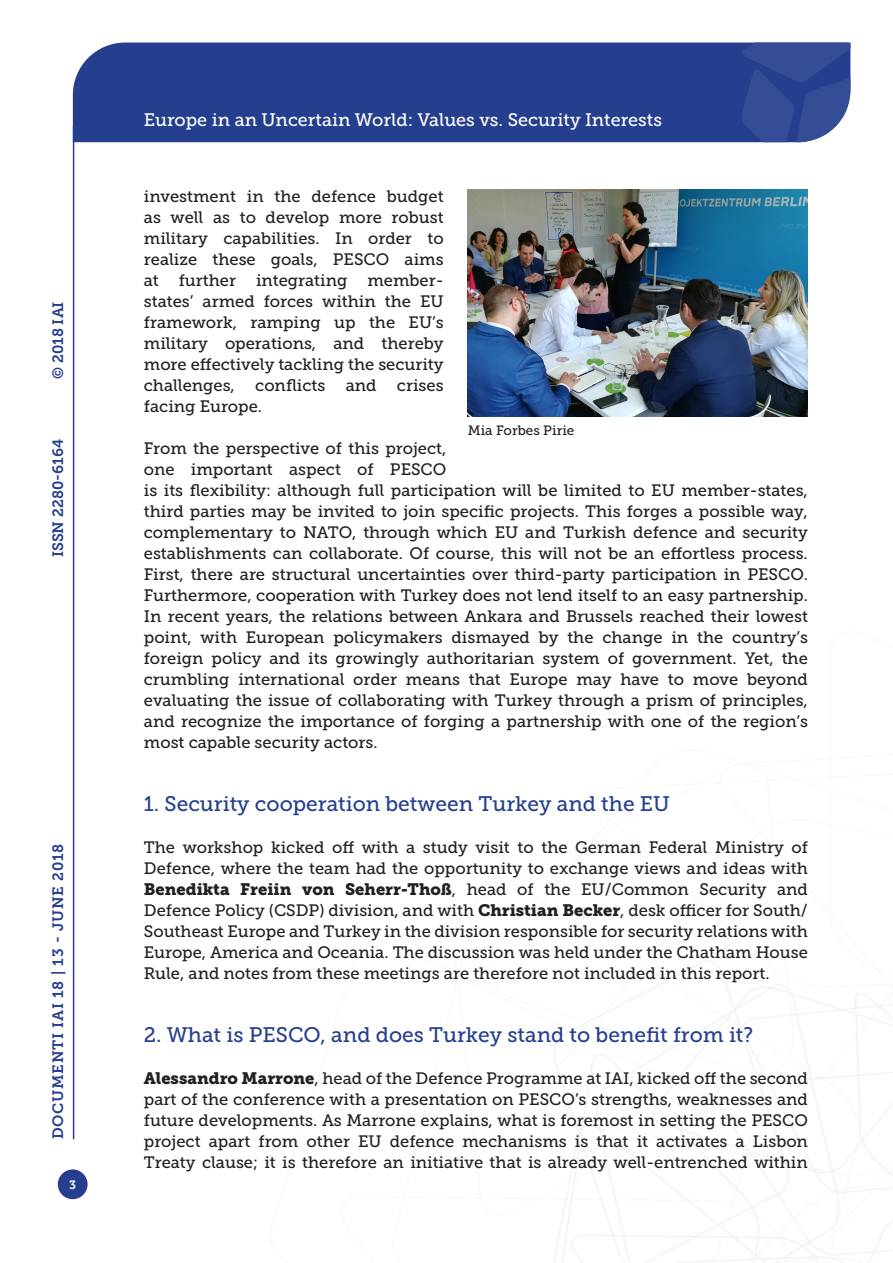
<style>
.page{position:relative;width:893px;height:1263px;background:#fff}
.page>*{position:absolute;margin:0;border:0;box-sizing:border-box;transform-origin:0 0}
.Titolo_paragrafo{font:21px "Museo Slab 500";color:#253f8e}
.t1{font:18px "Museo Slab 500";color:#fff}
.Testo{font:16.5px/21px "Museo Slab 500";color:#231f20;text-align:justify}
.t2{font:15px "Museo Slab 700";letter-spacing:.05em;color:#253f8e}
.t3{font:15px "Museo Slab 700";color:#253f8e}
.Testo-2{font:13.5px "Museo Slab 500";color:#231f20}
.t4{font:12px "Museo Slab 700";color:#fff}
.s1{font-family:"Museo Slab 900"}
</style>
<div class="page">
<svg style="left:553px;top:960px;width:340px;height:303px"></svg>
<div style="left:73px;top:43px;width:668px;height:99px;background:#253f8e"></div>
<svg style="left:741px;top:43px;width:109px;height:99px;background:#3a5299"></svg>
<div style="left:58px;top:1169px;width:30px;height:30px;background:#253f8e;border-radius:50%"></div>
<hr style="left:73px;top:126px;width:1px;height:1013px;background:#253f8e">
<img style="left:468px;top:189px;width:340px;height:228px">
<p class="t2" style="left:50px;top:379px;width:79px;rotate:-90deg">© 2018 IAI</p>
<p class="t3" style="left:50px;top:557px;width:120px;rotate:-90deg">ISSN 2280-6164</p>
<p class="t2" style="left:50px;top:1139px;width:297px;rotate:-90deg">DOCUMENTI IAI 18 | 13 - JUNE 2018</p>
<p class="t4" style="left:69px;top:1178px;width:8px">3</p>
<p class="t1" style="left:144px;top:110px;width:520px">Europe in an Uncertain World: Values vs. Security Interests</p>
<p class="Testo" style="left:144px;top:186px;width:301px">investment in the defence budget as well as to develop more robust military capabilities. In order to realize these goals, PESCO aims at further integrating member&shy;states’ armed forces within the EU framework, ramping up the EU’s military operations, and thereby more effectively tackling the security challenges, conflicts and crises facing Europe.</p>
<p class="Testo" style="left:144px;top:438px;width:666px;text-align:left">From the perspective of this project,<br>one important aspect of PESCO<br>is its flexibility: although full participation will be limited to EU member-states, third parties may be invited to join specific projects. This forges a possible way, complementary to NATO, through which EU and Turkish defence and security establishments can collaborate. Of course, this will not be an effortless process.<br>First, there are structural uncertainties over third-party participation in PESCO.<br>Furthermore, cooperation with Turkey does not lend itself to an easy partnership.<br>In recent years, the relations between Ankara and Brussels reached their lowest point, with European policymakers dismayed by the change in the country’s foreign policy and its growingly authoritarian system of government. Yet, the crumbling international order means that Europe may have to move beyond evaluating the issue of collaborating with Turkey through a prism of principles, and recognize the importance of forging a partnership with one of the region’s most capable security actors.</p>
<p class="Testo-2" style="left:468px;top:423px;width:108px">Mia Forbes Pirie</p>
<p class="Titolo_paragrafo" style="left:144px;top:792px;width:528px">1. Security cooperation between Turkey and the EU</p>
<p class="Testo" style="left:144px;top:837px;width:666px">The workshop kicked off with a study visit to the German Federal Ministry of Defence, where the team had the opportunity to exchange views and ideas with <span class="s1">Benedikta Freiin von Seherr-Thoß</span>, head of the EU/Common Security and Defence Policy (CSDP) division, and with <span class="s1">Christian Becker</span>, desk officer for South/ Southeast Europe and Turkey in the division responsible for security relations with Europe, America and Oceania. The discussion was held under the Chatham House Rule, and notes from these meetings are therefore not included in this report.</p>
<p class="Titolo_paragrafo" style="left:144px;top:1023px;width:611px">2. What is PESCO, and does Turkey stand to benefit from it?</p>
<p class="Testo" style="left:144px;top:1068px;width:666px"><span class="s1">Alessandro Marrone</span>, head of the Defence Programme at IAI, kicked off the second part of the conference with a presentation on PESCO’s strengths, weaknesses and future developments. As Marrone explains, what is foremost in setting the PESCO project apart from other EU defence mechanisms is that it activates a Lisbon Treaty clause; it is therefore an initiative that is already well-entrenched within</p>
</div>
